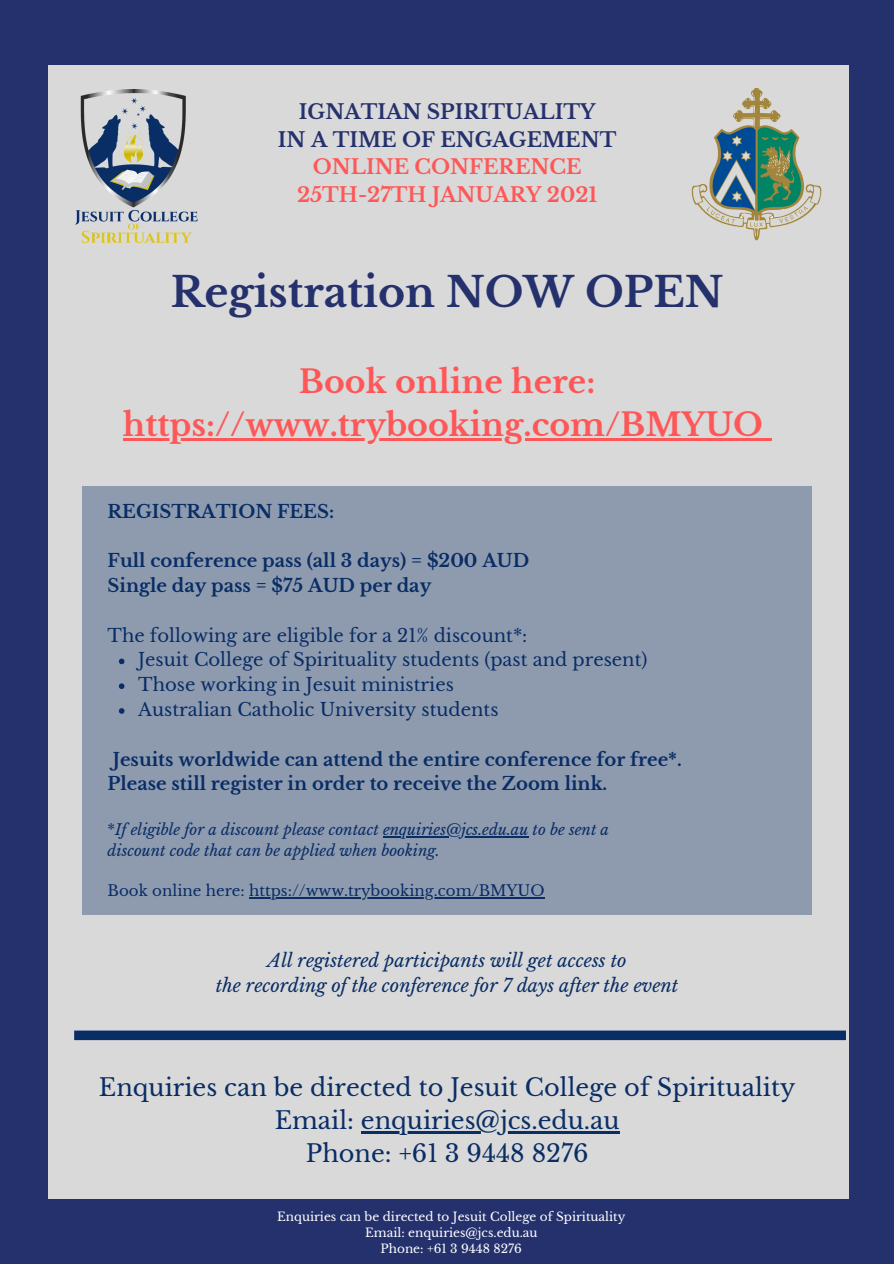
<style>
.page{position:relative;width:894px;height:1264px;background:#fff}
.page>*{position:absolute;margin:0;border:0;box-sizing:border-box;transform-origin:0 0}
.t1{font:700 41.1px "Libre Baskerville";color:#25316d}
.t2{font:700 31.5px/44px "Libre Baskerville";color:#ff5757;text-align:center}
.t3{font:24px/32.7px "Libre Baskerville";color:#092d65;text-align:center}
.t4{font:700 20.25px/27.5px "Libre Baskerville";color:#25316d;text-align:center}
.t5{font:700 20.25px/27.5px "Libre Baskerville";color:#ff5757;text-align:center}
.t6{font:700 18px/24.8px "Libre Baskerville";color:#092d65}
.t7{font:18px/24.8px "Libre Baskerville";color:#092d65}
.t8{font:italic 18px/24.8px "Libre Baskerville";color:#092d65;text-align:center}
.t9{font:italic 15px/20.2px "Libre Baskerville";color:#092d65}
.t10{font:15px "Libre Baskerville";color:#092d65}
.t11{font:12px/16px "Libre Baskerville";color:#fff;text-align:center}
.s1{font-style:normal}
</style>
<div class="page">
<div style="left:0;top:0;width:893px;height:1263px;background:#25316d"></div>
<div style="left:48px;top:65px;width:799px;height:1133px;background:#d9d9d9"></div>
<img style="left:75px;top:89px;width:122px;height:153px">
<img style="left:691px;top:89px;width:131px;height:152px">
<div style="left:82px;top:486px;width:730px;height:429px;background:#8e9baf"></div>
<hr style="left:123px;top:439px;width:639px;height:2px;background:#ff5757">
<svg style="left:762px;top:439px;width:9px;height:2px"></svg>
<hr style="left:361px;top:1131px;width:258px;height:2px;background:#092d65">
<svg style="left:74px;top:1030px;width:771px;height:10px;background:#14366b"></svg>
<p class="t4" style="left:278px;top:99px;width:340px">IGNATIAN SPIRITUALITY<br>IN A TIME OF ENGAGEMENT</p>
<p class="t5" style="left:297px;top:154px;width:302px">ONLINE CONFERENCE<br>25TH-27TH JANUARY 2021</p>
<h1 class="t1" style="left:171px;top:267px;width:554px">Registration NOW OPEN</h1>
<h2 class="t2" style="left:123px;top:359px;width:641px">Book online here: https://www.trybooking.com/BMYUO</h2>
<p class="t6" style="left:107px;top:499px;width:228px">REGISTRATION FEES:</p>
<p class="t6" style="left:107px;top:548px;width:423px">Full conference pass (all 3 days) = $200 AUD<br>Single day pass = $75 AUD per day</p>
<p class="t7" style="left:107px;top:623px;width:421px">The following are eligible for a 21% discount*:</p>
<p class="t7" style="left:138px;top:647px;width:510px">Jesuit College of Spirituality students (past and present)<br>Those working in Jesuit ministries<br>Australian Catholic University students</p>
<p class="t6" style="left:107px;top:747px;width:575px">Jesuits worldwide can attend the entire conference for free*.<br>Please still register in order to receive the Zoom link.</p>
<p class="t9" style="left:107px;top:820px;width:503px"><span class="s1">*</span>If eligible for a discount please contact enquiries@jcs.edu.au to be sent a discount code that can be applied when booking.</p>
<p class="t10" style="left:107px;top:881px;width:438px">Book online here: https://www.trybooking.com/BMYUO</p>
<p class="t8" style="left:216px;top:948px;width:464px">All registered participants will get access to<br>the recording of the conference for 7 days after the event</p>
<h3 class="t3" style="left:99px;top:1071px;width:697px">Enquiries can be directed to Jesuit College of Spirituality<br>Email: enquiries@jcs.edu.au<br>Phone: +61 3 9448 8276</h3>
<p class="t11" style="left:277px;top:1208px;width:350px">Enquiries can be directed to Jesuit College of Spirituality<br>Email: enquiries@jcs.edu.au<br>Phone: +61 3 9448 8276</p>
</div>
